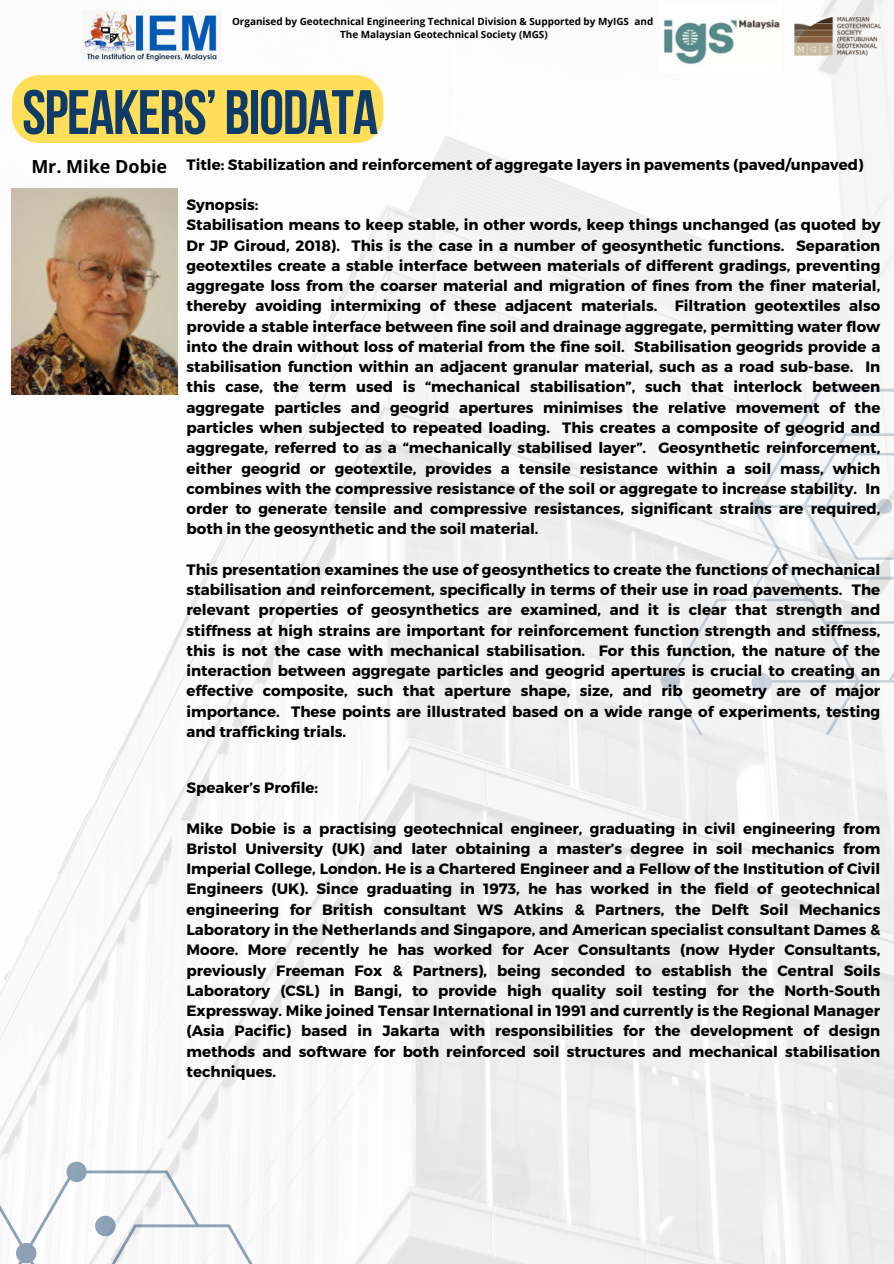
<style>
.page{position:relative;width:894px;height:1264px;background:#fff}
.page>*{position:absolute;margin:0;border:0;box-sizing:border-box;transform-origin:0 0}
.t1{font:62.7px "Bebas Neue Cyrillic";letter-spacing:-.02em;color:#0e3b68}
.t2{font:700 18px "Open Sans";color:#000}
.t3{font:700 15px/20.2px "Montserrat";color:#000;text-align:justify}
.t4{font:700 9.9px "Open Sans";color:#000}
</style>
<div class="page">
<img style="left:4px;top:0;width:889px;height:1263px">
<svg style="left:0;top:979px;width:417px;height:284px"></svg>
<svg style="left:95px;top:1215px;width:21px;height:21px"></svg>
<svg style="left:660px;top:253px;width:233px;height:481px;fill:#f5f5f5"></svg>
<img style="left:82px;top:11px;width:139px;height:51px">
<div style="left:12px;top:75px;width:371px;height:68px;background:#ffde59;border-radius:27px"></div>
<img style="left:12px;top:189px;width:165px;height:206px">
<img style="left:659px;top:1px;width:121px;height:71px">
<img style="left:794px;top:17px;width:85px;height:39px">
<h3 class="t4" style="left:232px;top:15px;width:422px">Organised by Geotechnical Engineering Technical Division &amp; Supported by MyIGS and</h3>
<h3 class="t4" style="left:340px;top:28px;width:209px">The Malaysian Geotechnical Society (MGS)</h3>
<h1 class="t1" style="left:22px;top:87px;width:357px">SPEAKERS’ BIODATA</h1>
<h2 class="t2" style="left:31px;top:153px;width:137px">Mr. Mike Dobie</h2>
<p class="t3" style="left:186px;top:153px;width:678px">Title: Stabilization and reinforcement of aggregate layers in pavements (paved/unpaved)</p>
<p class="t3" style="left:186px;top:194px;width:695px;text-align:left">Synopsis:<br>Stabilisation means to keep stable, in other words, keep things unchanged (as quoted by Dr JP Giroud, 2018). This is the case in a number of geosynthetic functions. Separation geotextiles create a stable interface between materials of different gradings, preventing aggregate loss from the coarser material and migration of fines from the finer material, thereby avoiding intermixing of these adjacent materials. Filtration geotextiles also provide a stable interface between fine soil and drainage aggregate, permitting water flow into the drain without loss of material from the fine soil. Stabilisation geogrids provide a stabilisation function within an adjacent granular material, such as a road sub-base. In this case, the term used is “mechanical stabilisation”, such that interlock between aggregate particles and geogrid apertures minimises the relative movement of the particles when subjected to repeated loading. This creates a composite of geogrid and aggregate, referred to as a “mechanically stabilised layer”. Geosynthetic reinforcement, either geogrid or geotextile, provides a tensile resistance within a soil mass, which combines with the compressive resistance of the soil or aggregate to increase stability. In order to generate tensile and compressive resistances, significant strains are required, both in the geosynthetic and the soil material.</p>
<p class="t3" style="left:186px;top:558px;width:695px">This presentation examines the use of geosynthetics to create the functions of mechanical stabilisation and reinforcement, specifically in terms of their use in road pavements. The relevant properties of geosynthetics are examined, and it is clear that strength and stiffness at high strains are important for reinforcement function strength and stiffness, this is not the case with mechanical stabilisation. For this function, the nature of the interaction between aggregate particles and geogrid apertures is crucial to creating an effective composite, such that aperture shape, size, and rib geometry are of major importance. These points are illustrated based on a wide range of experiments, testing and trafficking trials.</p>
<p class="t3" style="left:186px;top:777px;width:133px">Speaker’s Profile:</p>
<p class="t3" style="left:186px;top:817px;width:695px">Mike Dobie is a practising geotechnical engineer, graduating in civil engineering from Bristol University (UK) and later obtaining a master’s degree in soil mechanics from Imperial College, London. He is a Chartered Engineer and a Fellow of the Institution of Civil Engineers (UK). Since graduating in 1973, he has worked in the field of geotechnical engineering for British consultant WS Atkins &amp; Partners, the Delft Soil Mechanics Laboratory in the Netherlands and Singapore, and American specialist consultant Dames &amp; Moore. More recently he has worked for Acer Consultants (now Hyder Consultants, previously Freeman Fox &amp; Partners), being seconded to establish the Central Soils Laboratory (CSL) in Bangi, to provide high quality soil testing for the North-South Expressway. Mike joined Tensar International in 1991 and currently is the Regional Manager (Asia Pacific) based in Jakarta with responsibilities for the development of design methods and software for both reinforced soil structures and mechanical stabilisation techniques.</p>
</div>
